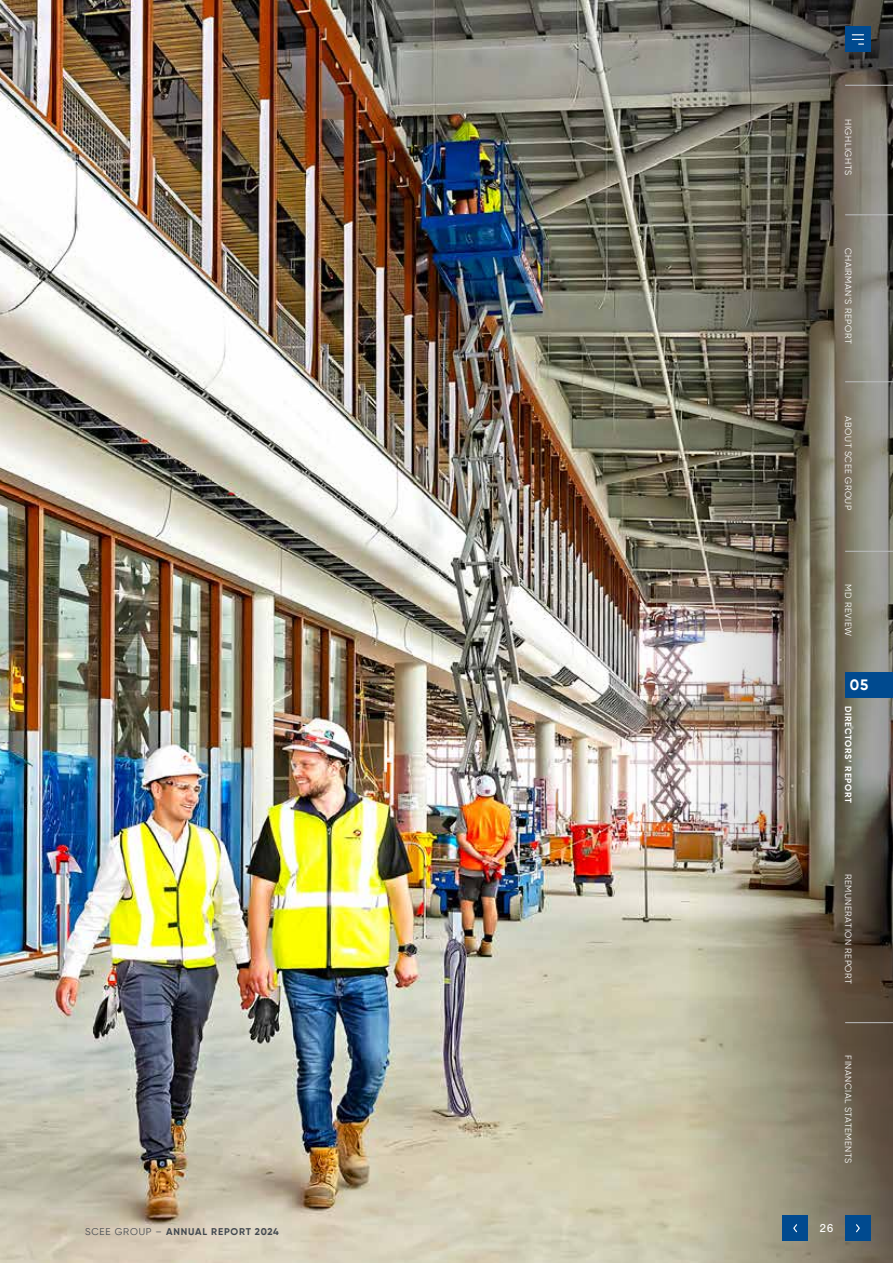
<style>
.page{position:relative;width:893px;height:1263px;background:#fff}
.page>*{position:absolute;margin:0;border:0;box-sizing:border-box;transform-origin:0 0}
.t1{font:700 15px "Gilroy";color:#fff}
.t2{font:12px "Nimbus San";color:#fff}
.t3{font:700 9.75px "Gilroy";letter-spacing:.085em;color:#41484f}
.t4{font:9px "Gilroy";letter-spacing:.06em;color:#fff}
.t5{font:700 9px "Gilroy";letter-spacing:.085em;color:#fff}
.s1{font-weight:400}
</style>
<div class="page">
<img style="left:0;top:0;width:619px;height:1263px">
<img style="left:619px;top:0;width:274px;height:1263px">
<div style="left:782px;top:1215px;width:26px;height:26px;background:#004a8f"></div>
<svg style="left:793px;top:1224px;width:4px;height:9px"></svg>
<div style="left:845px;top:1215px;width:26px;height:26px;background:#004a8f"></div>
<svg style="left:856px;top:1224px;width:4px;height:9px"></svg>
<div style="left:845px;top:27px;width:26px;height:25px;background:#004a8f"></div>
<svg style="left:852px;top:34px;width:11px;height:11px"></svg>
<hr style="left:845px;top:215px;width:48px;height:1px;background:#bcbec0">
<hr style="left:845px;top:85px;width:48px;height:1px;background:#bcbec0">
<hr style="left:845px;top:381px;width:48px;height:1px;background:#bcbec0">
<hr style="left:845px;top:551px;width:48px;height:1px;background:#bcbec0">
<hr style="left:845px;top:1022px;width:48px;height:1px;background:#bcbec0">
<div style="left:845px;top:672px;width:48px;height:26px;background:#004a8f"></div>
<p class="t3" style="left:85px;top:1225px;width:195px"><span class="s1">SCEE GROUP –</span> ANNUAL REPORT 2024</p>
<p class="t4" style="left:854px;top:119px;width:57px;rotate:90deg">HIGHLIGHTS</p>
<p class="t4" style="left:854px;top:248px;width:97px;rotate:90deg">CHAIRMAN’S REPORT</p>
<p class="t4" style="left:854px;top:416px;width:96px;rotate:90deg">ABOUT SCEE GROUP</p>
<p class="t4" style="left:854px;top:584px;width:53px;rotate:90deg">MD REVIEW</p>
<h1 class="t1" style="left:850px;top:675px;width:20px">05</h1>
<p class="t5" style="left:854px;top:706px;width:99px;rotate:90deg">DIRECTORS’ REPORT</p>
<p class="t4" style="left:854px;top:874px;width:112px;rotate:90deg">REMUNERATION REPORT</p>
<p class="t4" style="left:854px;top:1055px;width:110px;rotate:90deg">FINANCIAL STATEMENTS</p>
<h2 class="t2" style="left:819px;top:1222px;width:16px">26</h2>
</div>
